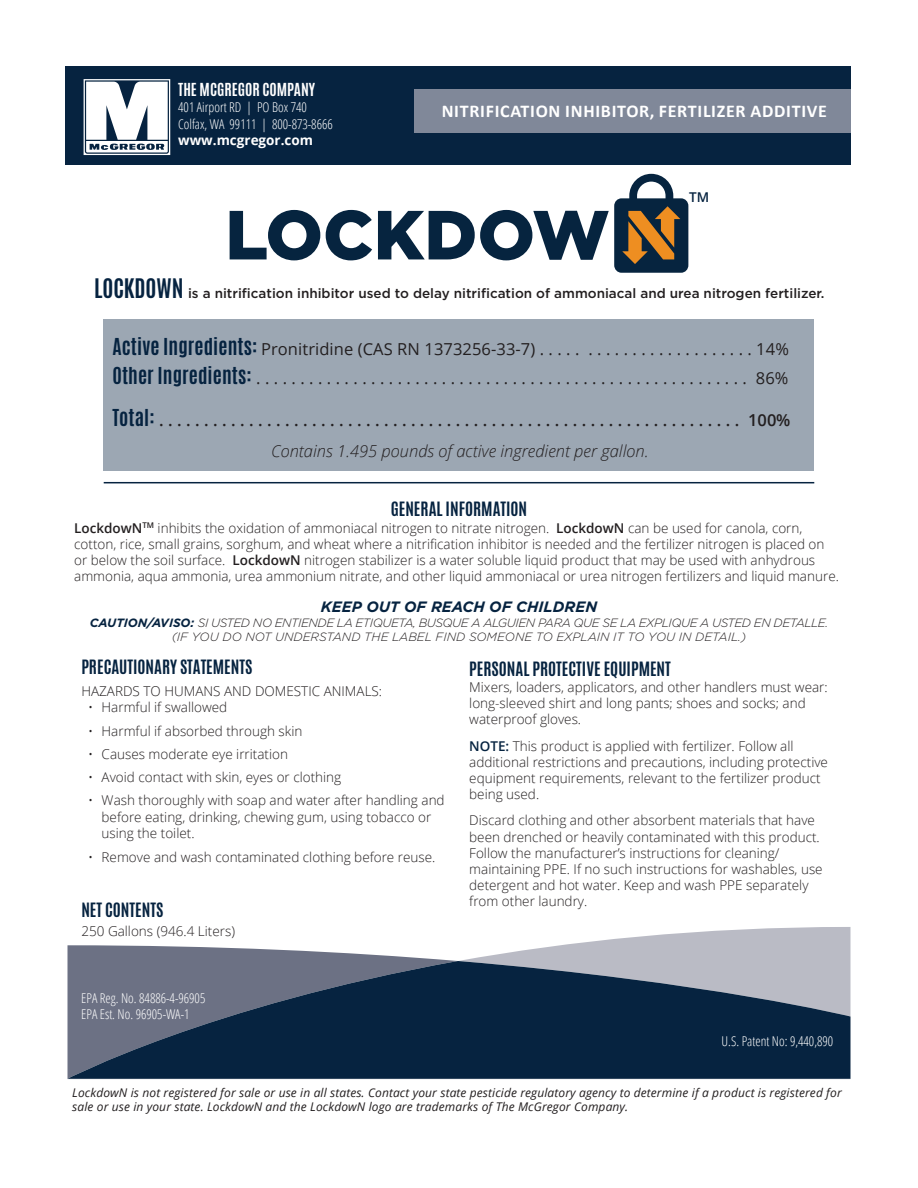
<style>
.page{position:relative;width:918px;height:1188px;background:#fff}
.page>*{position:absolute;margin:0;border:0;box-sizing:border-box;transform-origin:0 0}
.t1{font:700 18px "Calibri";letter-spacing:.04em;color:#fff}
.t2{font:16.5px "Open Sans";letter-spacing:.005em;color:#231f20}
.t3{font:700 16.5px "Antonio";color:#062340}
.t4{font:600 16.5px "Open Sans";color:#231f20}
.t5{font:italic 300 16.5px "Open Sans";color:#231f20}
.t6{font:italic 700 15px "Gotham";color:#062340}
.t7{font:700 15px "Antonio";color:#fff}
.t8{font:300 13.5px/16.2px "Open Sans";color:#231f20}
.t9{font:300 condensed 13.5px "Open Sans";color:#fff}
.t10{font:500 13.5px "Gotham";color:#231f20}
.t11{font:700 13.5px "Open Sans";color:#fff}
.t12{font:600 13.5px "Open Sans";color:#062340}
.t13{font:italic 12px/14.4px "Open Sans";letter-spacing:.01em;color:#231f20}
.t14{font:italic 300 12px "Gotham";letter-spacing:-.035em;color:#231f20}
.t15{font:italic 300 12px "Gotham";color:#231f20}
.s1{font-family:"Antonio";font-weight:700;font-size:22.5px;color:#062340}
.s2{font-family:"Antonio";font-weight:700;font-size:19.5px;color:#062340}
.s3{font-weight:600}
.s4{font-weight:700;color:#062340}
.s5{font-weight:600;color:#062340}
</style>
<div class="page">
<div style="left:65px;top:66px;width:785px;height:99px;background:#062340"></div>
<svg style="left:84px;top:79px;width:86px;height:76px;background:#c8ced4"></svg>
<svg style="left:563px;top:927px;width:287px;height:18px"></svg>
<svg style="left:68px;top:945px;width:782px;height:16px"></svg>
<svg style="left:68px;top:961px;width:783px;height:118px;background:#2e435c"></svg>
<div style="left:414px;top:90px;width:436px;height:43px;background:#808899"></div>
<div style="left:104px;top:319px;width:710px;height:152px;background:#9ca7b3"></div>
<hr style="left:104px;top:482px;width:710px;height:1px;background:#062340">
<svg style="left:230px;top:210px;width:90px;height:50px"></svg>
<svg style="left:326px;top:210px;width:46px;height:50px"></svg>
<svg style="left:378px;top:174px;width:310px;height:99px"></svg>
<p class="t7" style="left:178px;top:78px;width:139px">THE MCGREGOR COMPANY</p>
<p class="t9" style="left:178px;top:98px;width:130px">401 Airport RD | PO Box 740</p>
<p class="t9" style="left:178px;top:115px;width:156px">Colfax, WA 99111 | 800-873-8666</p>
<p class="t11" style="left:178px;top:130px;width:136px">www.mcgregor.com</p>
<p class="t1" style="left:442px;top:98px;width:387px">NITRIFICATION INHIBITOR, FERTILIZER ADDITIVE</p>
<p class="t12" style="left:689px;top:188px;width:22px">TM</p>
<p class="t10" style="left:94px;top:285px;width:732px"><span class="s1">LOCKDOWN</span> is a nitrification inhibitor used to delay nitrification of ammoniacal and urea nitrogen fertilizer.</p>
<p class="t2" style="left:112px;top:338px;width:678px"><span class="s2">Active Ingredients:</span> Pronitridine (CAS RN 1373256-33-7) . . . . . . . . . . . . . . . . . . . . . . . . 14%</p>
<p class="t2" style="left:112px;top:367px;width:677px"><span class="s2">Other Ingredients:</span> . . . . . . . . . . . . . . . . . . . . . . . . . . . . . . . . . . . . . . . . . . . . . . . . . . . . . . . . 86%</p>
<p class="t4" style="left:112px;top:409px;width:679px"><span class="s2">Total:</span> . . . . . . . . . . . . . . . . . . . . . . . . . . . . . . . . . . . . . . . . . . . . . . . . . . . . . . . . . . . . . . . . . 100%</p>
<p class="t5" style="left:271px;top:440px;width:379px">Contains 1.495 pounds of active ingredient per gallon.</p>
<p class="t3" style="left:391px;top:497px;width:138px">GENERAL INFORMATION</p>
<p class="t8" style="left:74px;top:519px;width:766px"><span class="s3">LockdowN</span><sup>TM</sup> inhibits the oxidation of ammoniacal nitrogen to nitrate nitrogen. <span class="s3">LockdowN</span> can be used for canola, corn, cotton, rice, small grains, sorghum, and wheat where a nitrification inhibitor is needed and the fertilizer nitrogen is placed on or below the soil surface. <span class="s3">LockdowN</span> nitrogen stabilizer is a water soluble liquid product that may be used with anhydrous ammonia, aqua ammonia, urea ammonium nitrate, and other liquid ammoniacal or urea nitrogen fertilizers and liquid manure.</p>
<p class="t6" style="left:321px;top:597px;width:278px">KEEP OUT OF REACH OF CHILDREN</p>
<p class="t14" style="left:90px;top:615px;width:740px"><span class="s4">CAUTION/AVISO:</span> SI USTED NO ENTIENDE LA ETIQUETA, BUSQUE A ALGUIEN PARA QUE SE LA EXPLIQUE A USTED EN DETALLE.</p>
<p class="t15" style="left:172px;top:629px;width:576px">(IF YOU DO NOT UNDERSTAND THE LABEL FIND SOMEONE TO EXPLAIN IT TO YOU IN DETAIL.)</p>
<p class="t3" style="left:81px;top:655px;width:173px">PRECAUTIONARY STATEMENTS</p>
<p class="t8" style="left:81px;top:682px;width:302px">HAZARDS TO HUMANS AND DOMESTIC ANIMALS:</p>
<p class="t8" style="left:88px;top:699px;width:141px">• Harmful if swallowed</p>
<p class="t8" style="left:88px;top:722px;width:216px">• Harmful if absorbed through skin</p>
<p class="t8" style="left:88px;top:745px;width:201px">• Causes moderate eye irritation</p>
<p class="t8" style="left:88px;top:769px;width:255px">• Avoid contact with skin, eyes or clothing</p>
<p class="t8" style="left:102px;top:792px;width:345px;text-indent:-14px">• Wash thoroughly with soap and water after handling and before eating, drinking, chewing gum, using tobacco or using the toilet.</p>
<p class="t8" style="left:88px;top:848px;width:349px">• Remove and wash contaminated clothing before reuse.</p>
<p class="t3" style="left:81px;top:897px;width:83px">NET CONTENTS</p>
<p class="t8" style="left:81px;top:923px;width:155px">250 Gallons (946.4 Liters)</p>
<p class="t9" style="left:81px;top:989px;width:126px">EPA Reg. No. 84886-4-96905</p>
<p class="t9" style="left:81px;top:1005px;width:110px">EPA Est. No. 96905-WA-1</p>
<p class="t3" style="left:469px;top:656px;width:203px">PERSONAL PROTECTIVE EQUIPMENT</p>
<p class="t8" style="left:469px;top:679px;width:360px">Mixers, loaders, applicators, and other handlers must wear: long-sleeved shirt and long pants; shoes and socks; and waterproof gloves.</p>
<p class="t8" style="left:469px;top:737px;width:360px"><span class="s5">NOTE:</span> This product is applied with fertilizer. Follow all additional restrictions and precautions, including protective equipment requirements, relevant to the fertilizer product being used.</p>
<p class="t8" style="left:469px;top:812px;width:355px">Discard clothing and other absorbent materials that have been drenched or heavily contaminated with this product.<br>Follow the manufacturer’s instructions for cleaning/ maintaining PPE. If no such instructions for washables, use detergent and hot water. Keep and wash PPE separately from other laundry.</p>
<p class="t9" style="left:722px;top:1032px;width:113px">U.S. Patent No: 9,440,890</p>
<p class="t13" style="left:72px;top:1085px;width:771px">LockdowN is not registered for sale or use in all states. Contact your state pesticide regulatory agency to determine if a product is registered for sale or use in your state. LockdowN and the LockdowN logo are trademarks of The McGregor Company.</p>
</div>
